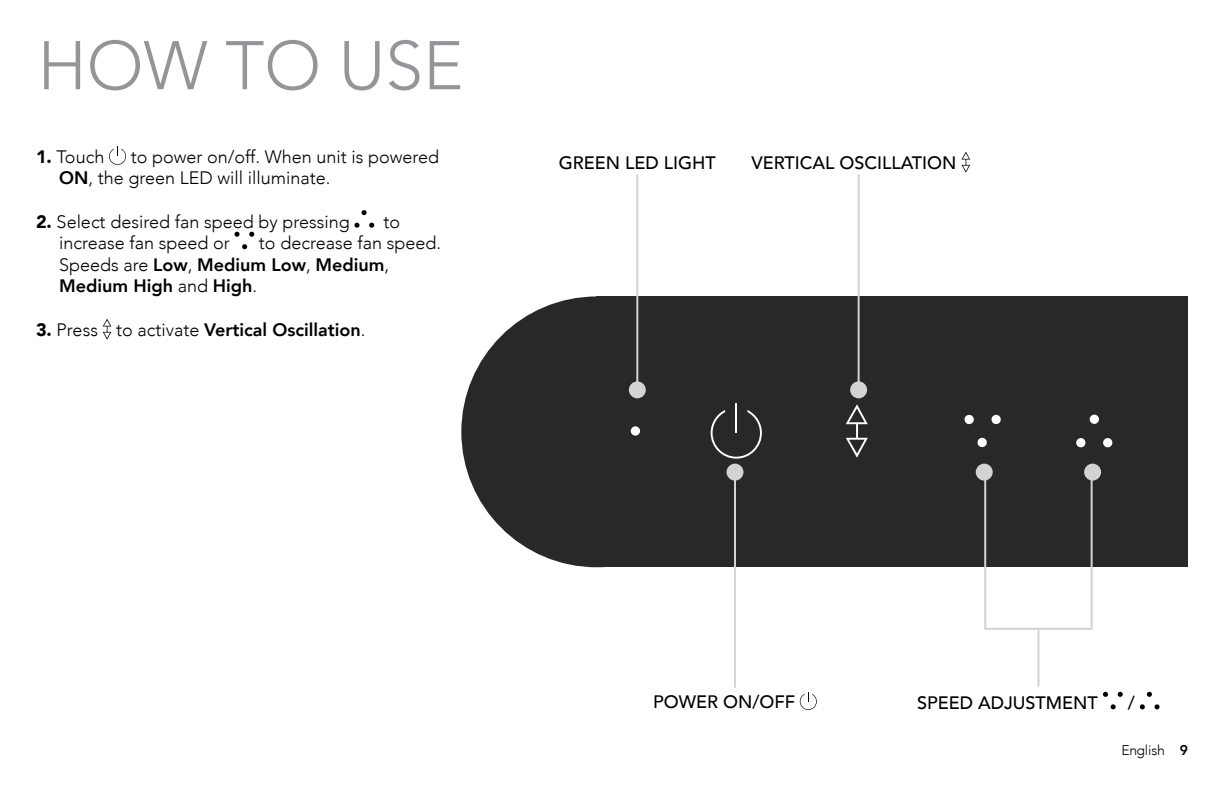
<style>
.page{position:relative;width:1224px;height:792px;background:#fff}
.page>*{position:absolute;margin:0;border:0;box-sizing:border-box;transform-origin:0 0}
.t1{font:300 68px "Avenir";color:#939598}
.t2{font:300 18px/21.6px "Avenir";color:#000}
.t3{font:500 18px "Avenir";color:#000}
.t4{font:800 18px "Avenir";color:#000}
.t5{font:300 14px "Avenir";letter-spacing:-.02em;color:#000}
.s1{font-weight:800}
.s2{font-weight:900}
.s3{font-weight:300}
</style>
<div class="page">
<div style="left:461px;top:296px;width:271px;height:271px;background:#292829;border-radius:50%"></div>
<div style="left:597px;top:296px;width:591px;height:271px;background:#292829"></div>
<hr style="left:735px;top:403px;width:2px;height:30px;background:#fff">
<svg style="left:711px;top:410px;width:51px;height:49px"></svg>
<svg style="left:846px;top:404px;width:22px;height:54px"></svg>
<div style="left:1103px;top:438px;width:9px;height:9px;background:#fff;border-radius:50%"></div>
<div style="left:1076px;top:438px;width:10px;height:9px;background:#fff;border-radius:50%"></div>
<div style="left:1090px;top:415px;width:9px;height:9px;background:#fff;border-radius:50%"></div>
<svg style="left:991px;top:414px;width:10px;height:11px"></svg>
<svg style="left:964px;top:414px;width:10px;height:11px"></svg>
<svg style="left:977px;top:437px;width:10px;height:11px"></svg>
<div style="left:631px;top:426px;width:9px;height:10px;background:#fff;border-radius:50%"></div>
<svg style="left:962px;top:152px;width:8px;height:21px"></svg>
<svg style="left:800px;top:692px;width:17px;height:18px"></svg>
<svg style="left:1103px;top:691px;width:5px;height:6px"></svg>
<svg style="left:1117px;top:691px;width:6px;height:6px"></svg>
<svg style="left:1110px;top:704px;width:6px;height:6px"></svg>
<svg style="left:1154px;top:704px;width:6px;height:6px"></svg>
<svg style="left:1139px;top:704px;width:6px;height:6px"></svg>
<svg style="left:1147px;top:691px;width:5px;height:6px"></svg>
<div style="left:727px;top:464px;width:16px;height:17px;background:#d1d3d4;border-radius:50%"></div>
<hr style="left:734px;top:479px;width:2px;height:208px;background:#d1d3d4">
<div style="left:629px;top:381px;width:17px;height:17px;background:#d1d3d4;border-radius:50%"></div>
<hr style="left:636px;top:175px;width:2px;height:208px;background:#d1d3d4">
<div style="left:850px;top:381px;width:17px;height:17px;background:#d1d3d4;border-radius:50%"></div>
<hr style="left:858px;top:175px;width:2px;height:208px;background:#d1d3d4">
<svg style="left:109px;top:147px;width:17px;height:18px"></svg>
<svg style="left:369px;top:222px;width:6px;height:6px"></svg>
<svg style="left:354px;top:222px;width:6px;height:6px"></svg>
<svg style="left:361px;top:210px;width:6px;height:6px"></svg>
<svg style="left:234px;top:231px;width:6px;height:6px"></svg>
<svg style="left:249px;top:231px;width:6px;height:6px"></svg>
<svg style="left:242px;top:244px;width:6px;height:6px"></svg>
<svg style="left:103px;top:319px;width:8px;height:21px"></svg>
<div style="left:984px;top:466px;width:109px;height:164px;border:2px solid #d1d3d4"></div>
<div style="left:1084px;top:464px;width:17px;height:17px;background:#d1d3d4;border-radius:50%"></div>
<div style="left:976px;top:464px;width:17px;height:17px;background:#d1d3d4;border-radius:50%"></div>
<hr style="left:1037px;top:631px;width:2px;height:55px;background:#d1d3d4">
<p class="t1" style="left:38px;top:26px;width:427px">HOW TO USE</p>
<p class="t2" style="left:59px;top:146px;width:382px;text-indent:72px">to power on/off. When unit is powered<br><span class="s1">ON</span>, the green LED will illuminate.</p>
<p class="t2" style="left:36px;top:211px;width:315px"><span class="s2">2.</span> Select desired fan speed by pressing</p>
<p class="t2" style="left:384px;top:211px;width:18px">to</p>
<p class="t2" style="left:59px;top:232px;width:172px">increase fan speed or</p>
<p class="t2" style="left:36px;top:146px;width:70px"><span class="s2">1.</span> Touch</p>
<p class="t2" style="left:59px;top:232px;width:384px;text-indent:200px">to decrease fan speed.<br>Speeds are <span class="s1">Low</span>, <span class="s1">Medium Low</span>, <span class="s1">Medium</span>,<br><span class="s1">Medium High</span> and <span class="s1">High</span>.</p>
<p class="t4" style="left:36px;top:315px;width:331px"><span class="s2">3.</span> <span class="s3">Press to activate</span> Vertical Oscillation<span class="s3">.</span></p>
<p class="t3" style="left:559px;top:147px;width:159px">GREEN LED LIGHT</p>
<p class="t3" style="left:751px;top:147px;width:207px">VERTICAL OSCILLATION</p>
<p class="t3" style="left:653px;top:686px;width:143px">POWER ON/OFF</p>
<p class="t3" style="left:917px;top:688px;width:182px">SPEED ADJUSTMENT</p>
<p class="t3" style="left:1128px;top:688px;width:9px">/</p>
<p class="t5" style="left:1122px;top:742px;width:68px">English <span class="s1">9</span></p>
</div>
